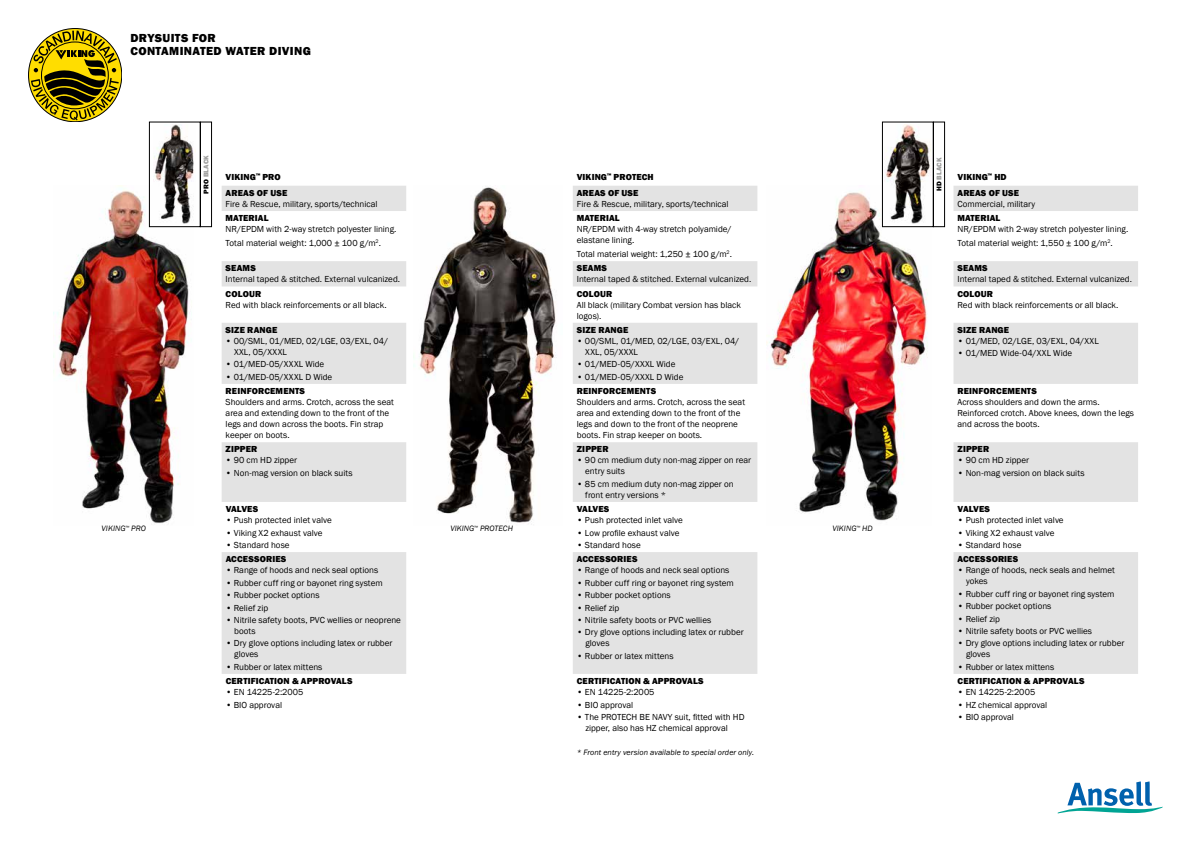
<style>
.page{position:relative;width:1191px;height:842px;background:#fff}
.page>*{position:absolute;margin:0;border:0;box-sizing:border-box;transform-origin:0 0}
.t1{font:800 12px/13px "Franklin Gothic";letter-spacing:.03em;color:#000}
.t2{font:9px/11px "Franklin Gothic";color:#000}
.t3{font:800 9px "Franklin Gothic";letter-spacing:.015em;color:#000}
.t4{font:italic 8px "Franklin Gothic";letter-spacing:.01em;color:#000}
.t5{font:800 7px "Franklin Gothic";letter-spacing:.025em;color:#9d9d9c}
.s1{color:#000}
</style>
<div class="page">
<svg style="left:1057px;top:781px;width:105px;height:32px"></svg>
<svg style="left:222px;top:186px;width:916px;height:488px"></svg>
<img style="left:766px;top:186px;width:165px;height:340px">
<img style="left:413px;top:186px;width:149px;height:340px">
<img style="left:884px;top:125px;width:47px;height:99px">
<div style="left:882px;top:122px;width:51px;height:105px;border:1px solid #000"></div>
<div style="left:933px;top:122px;width:11px;height:105px;border:1px solid #000"></div>
<img style="left:57px;top:186px;width:137px;height:337px">
<div style="left:149px;top:122px;width:51px;height:105px;border:1px solid #000"></div>
<div style="left:200px;top:122px;width:12px;height:105px;border:1px solid #000"></div>
<img style="left:154px;top:125px;width:42px;height:99px">
<svg style="left:28px;top:28px;width:94px;height:94px"></svg>
<h1 class="t1" style="left:130px;top:31px;width:182px">DRYSUITS FOR<br>CONTAMINATED WATER DIVING</h1>
<p class="t5" style="left:201px;top:194px;width:40px;rotate:-90deg"><span class="s1">PRO</span> BLACK</p>
<p class="t5" style="left:934px;top:191px;width:35px;rotate:-90deg"><span class="s1">HD</span> BLACK</p>
<p class="t3" style="left:226px;top:172px;width:57px">VIKING<sup>™</sup> PRO</p>
<p class="t3" style="left:577px;top:172px;width:78px">VIKING<sup>™</sup> PROTECH</p>
<p class="t3" style="left:957px;top:172px;width:51px">VIKING<sup>™</sup> HD</p>
<p class="t3" style="left:226px;top:187px;width:63px">AREAS OF USE</p>
<p class="t2" style="left:226px;top:199px;width:153px">Fire &amp; Rescue, military, sports/technical</p>
<p class="t3" style="left:577px;top:187px;width:63px">AREAS OF USE</p>
<p class="t2" style="left:577px;top:199px;width:153px">Fire &amp; Rescue, military, sports/technical</p>
<p class="t3" style="left:957px;top:187px;width:63px">AREAS OF USE</p>
<p class="t2" style="left:957px;top:199px;width:79px">Commercial, military</p>
<p class="t3" style="left:226px;top:212px;width:44px">MATERIAL</p>
<p class="t2" style="left:226px;top:223px;width:172px;line-height:13.8px">NR/EPDM with 2-way stretch polyester lining.<br>Total material weight: 1,000 ± 100 g/m<sup>2</sup>.</p>
<p class="t3" style="left:577px;top:212px;width:44px">MATERIAL</p>
<p class="t2" style="left:577px;top:224px;width:156px">NR/EPDM with 4-way stretch polyamide/ elastane lining.</p>
<p class="t2" style="left:577px;top:249px;width:157px">Total material weight: 1,250 ± 100 g/m<sup>2</sup>.</p>
<p class="t3" style="left:957px;top:212px;width:44px">MATERIAL</p>
<p class="t2" style="left:957px;top:223px;width:172px;line-height:13.8px">NR/EPDM with 2-way stretch polyester lining.<br>Total material weight: 1,550 ± 100 g/m<sup>2</sup>.</p>
<p class="t3" style="left:226px;top:263px;width:32px">SEAMS</p>
<p class="t2" style="left:226px;top:274px;width:176px">Internal taped &amp; stitched. External vulcanized.</p>
<p class="t3" style="left:577px;top:263px;width:32px">SEAMS</p>
<p class="t2" style="left:577px;top:274px;width:176px">Internal taped &amp; stitched. External vulcanized.</p>
<p class="t3" style="left:957px;top:263px;width:32px">SEAMS</p>
<p class="t2" style="left:957px;top:274px;width:176px">Internal taped &amp; stitched. External vulcanized.</p>
<p class="t3" style="left:226px;top:288px;width:37px">COLOUR</p>
<p class="t2" style="left:226px;top:299px;width:162px">Red with black reinforcements or all black.</p>
<p class="t3" style="left:577px;top:288px;width:37px">COLOUR</p>
<p class="t2" style="left:577px;top:299px;width:166px">All black (military Combat version has black logos).</p>
<p class="t3" style="left:957px;top:288px;width:37px">COLOUR</p>
<p class="t2" style="left:957px;top:299px;width:162px">Red with black reinforcements or all black.</p>
<p class="t3" style="left:226px;top:324px;width:53px">SIZE RANGE</p>
<p class="t2" style="left:234px;top:336px;width:155px;text-indent:-9px">• 00/SML, 01/MED, 02/LGE, 03/EXL, 04/<br>XXL, 05/XXXL</p>
<p class="t2" style="left:226px;top:359px;width:100px">• 01/MED-05/XXXL Wide</p>
<p class="t2" style="left:226px;top:372px;width:108px">• 01/MED-05/XXXL D Wide</p>
<p class="t3" style="left:577px;top:324px;width:53px">SIZE RANGE</p>
<p class="t2" style="left:585px;top:336px;width:155px;text-indent:-9px">• 00/SML, 01/MED, 02/LGE, 03/EXL, 04/<br>XXL, 05/XXXL</p>
<p class="t2" style="left:577px;top:359px;width:100px">• 01/MED-05/XXXL Wide</p>
<p class="t2" style="left:577px;top:372px;width:108px">• 01/MED-05/XXXL D Wide</p>
<p class="t3" style="left:957px;top:324px;width:53px">SIZE RANGE</p>
<p class="t2" style="left:957px;top:336px;width:143px">• 01/MED, 02/LGE, 03/EXL, 04/XXL</p>
<p class="t2" style="left:957px;top:348px;width:116px">• 01/MED Wide-04/XXL Wide</p>
<p class="t3" style="left:226px;top:385px;width:81px">REINFORCEMENTS</p>
<p class="t2" style="left:226px;top:397px;width:170px">Shoulders and arms. Crotch, across the seat area and extending down to the front of the legs and down across the boots. Fin strap keeper on boots.</p>
<p class="t3" style="left:577px;top:385px;width:81px">REINFORCEMENTS</p>
<p class="t2" style="left:577px;top:397px;width:170px">Shoulders and arms. Crotch, across the seat area and extending down to the front of the legs and down to the front of the neoprene boots. Fin strap keeper on boots.</p>
<p class="t3" style="left:957px;top:385px;width:81px">REINFORCEMENTS</p>
<p class="t2" style="left:957px;top:397px;width:178px">Across shoulders and down the arms.<br>Reinforced crotch. Above knees, down the legs and across the boots.</p>
<p class="t3" style="left:226px;top:444px;width:33px">ZIPPER</p>
<p class="t2" style="left:226px;top:455px;width:73px">• 90 cm HD zipper</p>
<p class="t2" style="left:226px;top:468px;width:129px">• Non-mag version on black suits</p>
<p class="t3" style="left:577px;top:444px;width:33px">ZIPPER</p>
<p class="t2" style="left:585px;top:455px;width:167px;text-indent:-9px">• 90 cm medium duty non-mag zipper on rear entry suits</p>
<p class="t2" style="left:585px;top:479px;width:150px;text-indent:-9px">• 85 cm medium duty non-mag zipper on front entry versions *</p>
<p class="t3" style="left:957px;top:444px;width:33px">ZIPPER</p>
<p class="t2" style="left:957px;top:455px;width:73px">• 90 cm HD zipper</p>
<p class="t2" style="left:957px;top:468px;width:129px">• Non-mag version on black suits</p>
<p class="t3" style="left:226px;top:503px;width:34px">VALVES</p>
<p class="t2" style="left:226px;top:515px;width:108px">• Push protected inlet valve</p>
<p class="t2" style="left:226px;top:527px;width:98px">• Viking X2 exhaust valve</p>
<p class="t2" style="left:226px;top:540px;width:65px">• Standard hose</p>
<p class="t3" style="left:577px;top:503px;width:34px">VALVES</p>
<p class="t2" style="left:577px;top:515px;width:108px">• Push protected inlet valve</p>
<p class="t2" style="left:577px;top:527px;width:104px">• Low profile exhaust valve</p>
<p class="t2" style="left:577px;top:540px;width:65px">• Standard hose</p>
<p class="t4" style="left:102px;top:524px;width:46px">VIKING<sup>™</sup> PRO</p>
<p class="t4" style="left:450px;top:524px;width:64px">VIKING<sup>™</sup> PROTECH</p>
<p class="t4" style="left:832px;top:524px;width:42px">VIKING<sup>™</sup> HD</p>
<p class="t3" style="left:226px;top:553px;width:62px">ACCESSORIES</p>
<p class="t2" style="left:226px;top:565px;width:154px">• Range of hoods and neck seal options</p>
<p class="t2" style="left:226px;top:577px;width:158px">• Rubber cuff ring or bayonet ring system</p>
<p class="t2" style="left:226px;top:590px;width:95px">• Rubber pocket options</p>
<p class="t2" style="left:226px;top:602px;width:44px">• Relief zip</p>
<p class="t2" style="left:234px;top:615px;width:168px;text-indent:-9px">• Nitrile safety boots, PVC wellies or neoprene boots</p>
<p class="t2" style="left:234px;top:638px;width:160px;text-indent:-9px">• Dry glove options including latex or rubber gloves</p>
<p class="t2" style="left:226px;top:662px;width:98px">• Rubber or latex mittens</p>
<p class="t3" style="left:226px;top:675px;width:128px">CERTIFICATION &amp; APPROVALS</p>
<p class="t2" style="left:226px;top:687px;width:79px">• EN 14225-2:2005</p>
<p class="t2" style="left:226px;top:699px;width:58px">• BIO approval</p>
<p class="t3" style="left:577px;top:553px;width:62px">ACCESSORIES</p>
<p class="t2" style="left:577px;top:565px;width:154px">• Range of hoods and neck seal options</p>
<p class="t2" style="left:577px;top:577px;width:158px">• Rubber cuff ring or bayonet ring system</p>
<p class="t2" style="left:577px;top:590px;width:95px">• Rubber pocket options</p>
<p class="t2" style="left:577px;top:602px;width:44px">• Relief zip</p>
<p class="t2" style="left:577px;top:615px;width:136px">• Nitrile safety boots or PVC wellies</p>
<p class="t2" style="left:585px;top:627px;width:160px;text-indent:-9px">• Dry glove options including latex or rubber gloves</p>
<p class="t2" style="left:577px;top:651px;width:98px">• Rubber or latex mittens</p>
<p class="t3" style="left:577px;top:675px;width:128px">CERTIFICATION &amp; APPROVALS</p>
<p class="t2" style="left:577px;top:687px;width:79px">• EN 14225-2:2005</p>
<p class="t2" style="left:577px;top:699px;width:58px">• BIO approval</p>
<p class="t2" style="left:585px;top:712px;width:161px;text-indent:-9px">• The PROTECH BE NAVY suit, fitted with HD zipper, also has HZ chemical approval</p>
<p class="t4" style="left:577px;top:747px;width:179px">* Front entry version available to special order only.</p>
<p class="t3" style="left:957px;top:503px;width:34px">VALVES</p>
<p class="t2" style="left:957px;top:515px;width:108px">• Push protected inlet valve</p>
<p class="t2" style="left:957px;top:527px;width:98px">• Viking X2 exhaust valve</p>
<p class="t2" style="left:957px;top:540px;width:65px">• Standard hose</p>
<p class="t3" style="left:957px;top:553px;width:62px">ACCESSORIES</p>
<p class="t2" style="left:966px;top:565px;width:150px;text-indent:-9px">• Range of hoods, neck seals and helmet yokes</p>
<p class="t2" style="left:957px;top:588px;width:158px">• Rubber cuff ring or bayonet ring system</p>
<p class="t2" style="left:957px;top:601px;width:95px">• Rubber pocket options</p>
<p class="t2" style="left:957px;top:613px;width:44px">• Relief zip</p>
<p class="t2" style="left:957px;top:626px;width:136px">• Nitrile safety boots or PVC wellies</p>
<p class="t2" style="left:966px;top:638px;width:160px;text-indent:-9px">• Dry glove options including latex or rubber gloves</p>
<p class="t2" style="left:957px;top:662px;width:98px">• Rubber or latex mittens</p>
<p class="t3" style="left:957px;top:675px;width:128px">CERTIFICATION &amp; APPROVALS</p>
<p class="t2" style="left:957px;top:687px;width:79px">• EN 14225-2:2005</p>
<p class="t2" style="left:957px;top:699px;width:91px">• HZ chemical approval</p>
<p class="t2" style="left:957px;top:712px;width:58px">• BIO approval</p>
</div>
